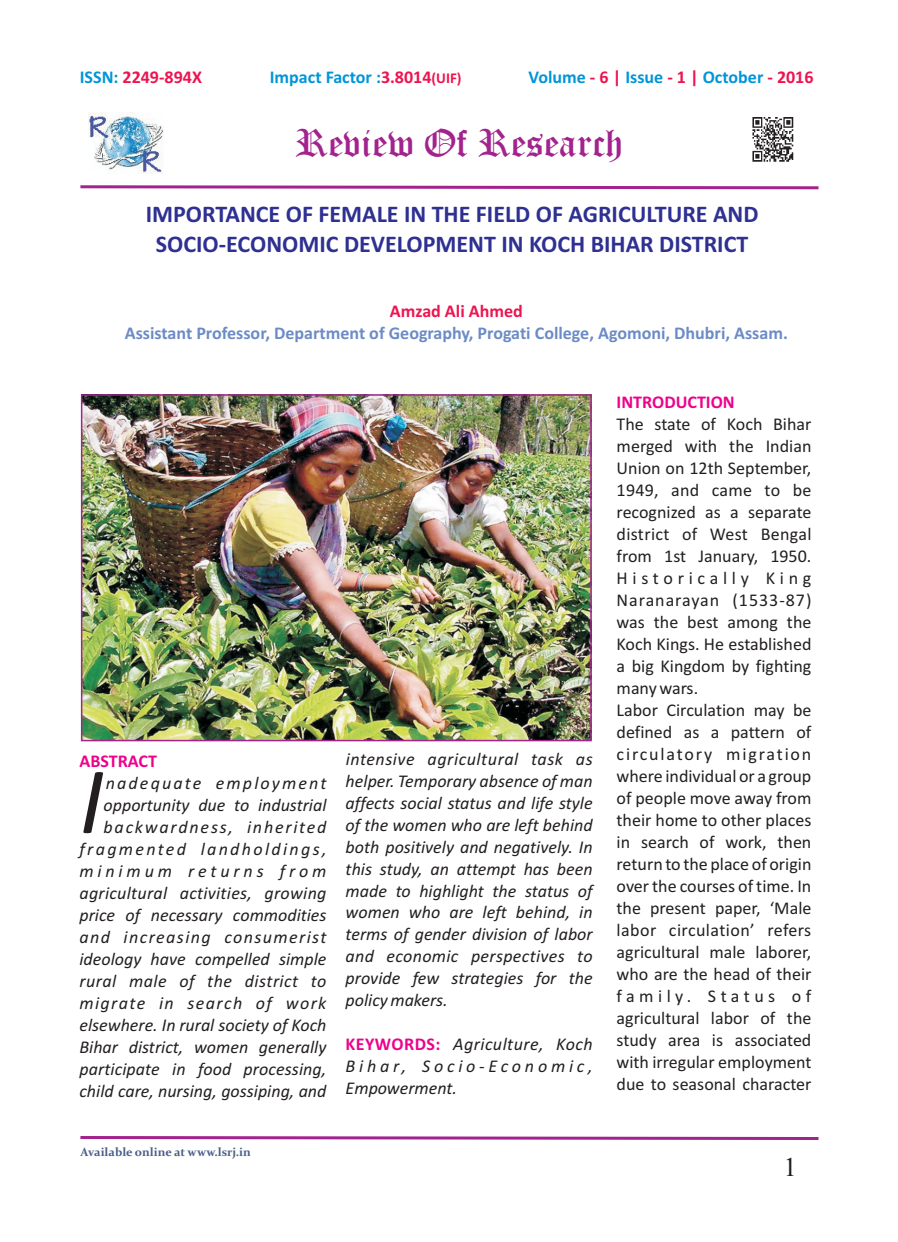
<style>
.page{position:relative;width:898px;height:1242px;background:#fff}
.page>*{position:absolute;margin:0;border:0;box-sizing:border-box;transform-origin:0 0}
.t1{font:italic 95.7px "Calibri";color:#231f20}
.t2{font:39px "Old English Text";color:#a2238e}
.t3{font:27px "Times New Roman";color:#231f20}
.t4{font:700 24px/29.2px "Calibri";color:#2e3092;text-align:center}
.t5{font:italic 18px/21.9px "Calibri";color:#231f20;text-align:justify}
.t6{font:18px/21.9px "Calibri";color:#231f20}
.t7{font:700 18px "Calibri";color:#6c8bc6}
.t8{font:700 18px "Calibri";color:#0095d9}
.t9{font:700 18px "Calibri";color:#ed1450}
.t10{font:700 18px "Calibri";color:#ed028c}
.t11{font:700 18px "Calibri";letter-spacing:.025em;color:#ed028c}
.t12{font:700 12px "Constantia";color:#485e88}
.s1{color:#0095d9}
.s2{color:#ed1450}
.s3{font-size:15px;color:#ed1450}
</style>
<div class="page">
<img style="left:752px;top:117px;width:42px;height:45px">
<svg style="left:80px;top:185px;width:739px;height:5px"></svg>
<svg style="left:80px;top:1136px;width:739px;height:4px;background:#b859a9"></svg>
<img style="left:83px;top:396px;width:506px;height:343px">
<img style="left:88px;top:113px;width:76px;height:60px">
<p class="t9" style="left:80px;top:69px;width:124px"><span class="s1">ISSN:</span> 2249-894X</p>
<p class="t8" style="left:270px;top:69px;width:193px">Impact Factor :<span class="s2">3.8014</span><span class="s3">(UIF)</span></p>
<p class="t8" style="left:528px;top:69px;width:286px">Volume <span class="s2">- 6 |</span> Issue <span class="s2">- 1 |</span> October <span class="s2">- 2016</span></p>
<h2 class="t2" style="left:295px;top:129px;width:329px">Review Of Research</h2>
<h3 class="t4" style="left:146px;top:202px;width:614px">IMPORTANCE OF FEMALE IN THE FIELD OF AGRICULTURE AND<br>SOCIO-ECONOMIC DEVELOPMENT IN KOCH BIHAR DISTRICT</h3>
<p class="t9" style="left:389px;top:304px;width:134px">Amzad Ali Ahmed</p>
<p class="t7" style="left:125px;top:326px;width:664px">Assistant Professor, Department of Geography, Progati College, Agomoni, Dhubri, Assam.</p>
<p class="t10" style="left:79px;top:753px;width:79px">ABSTRACT</p>
<p class="t5" style="left:104px;top:773px;width:224px">nadequate employment opportunity due to industrial</p>
<h1 class="t1" style="left:79px;top:761px;width:26px">I</h1>
<p class="t5" style="left:79px;top:817px;width:248px;text-indent:24px">backwardness, inherited fragmented landholdings, minimum returns from agricultural activities, growing price of necessary commodities and increasing consumerist ideology have compelled simple rural male of the district to migrate in search of work elsewhere. In rural society of Koch Bihar district, women generally participate in food processing, child care, nursing, gossiping, and</p>
<p class="t5" style="left:345px;top:749px;width:248px">intensive agricultural task as helper. Temporary absence of man affects social status and life style of the women who are left behind both positively and negatively. In this study, an attempt has been made to highlight the status of women who are left behind, in terms of gender division of labor and economic perspectives to provide few strategies for the policy makers.</p>
<p class="t5" style="left:345px;top:1035px;width:248px;text-indent:107px">Agriculture, Koch Bihar, Socio-Economic, Empowerment.</p>
<p class="t11" style="left:345px;top:1037px;width:96px">KEYWORDS:</p>
<p class="t12" style="left:80px;top:1147px;width:172px">Available online at www.lsrj.in</p>
<p class="t10" style="left:616px;top:395px;width:120px">INTRODUCTION</p>
<p class="t6" style="left:616px;top:415px;width:196px">The state of Koch Bihar merged with the Indian<br>Union on 12th September,<br>1949, and came to be recognized as a separate district of West Bengal from 1st January, 1950.<br>Historically King<br>Naranarayan (1533-87) was the best among the<br>Koch Kings. He established a big Kingdom by fighting many wars.<br>Labor Circulation may be defined as a pattern of circulatory migration where individual or a group of people move away from their home to other places in search of work, then return to the place of origin over the courses of time. In the present paper, ‘Male labor circulation’ refers agricultural male laborer, who are the head of their family. Status of agricultural labor of the study area is associated with irregular employment due to seasonal character</p>
<h3 class="t3" style="left:783px;top:1157px;width:15px">1</h3>
</div>
